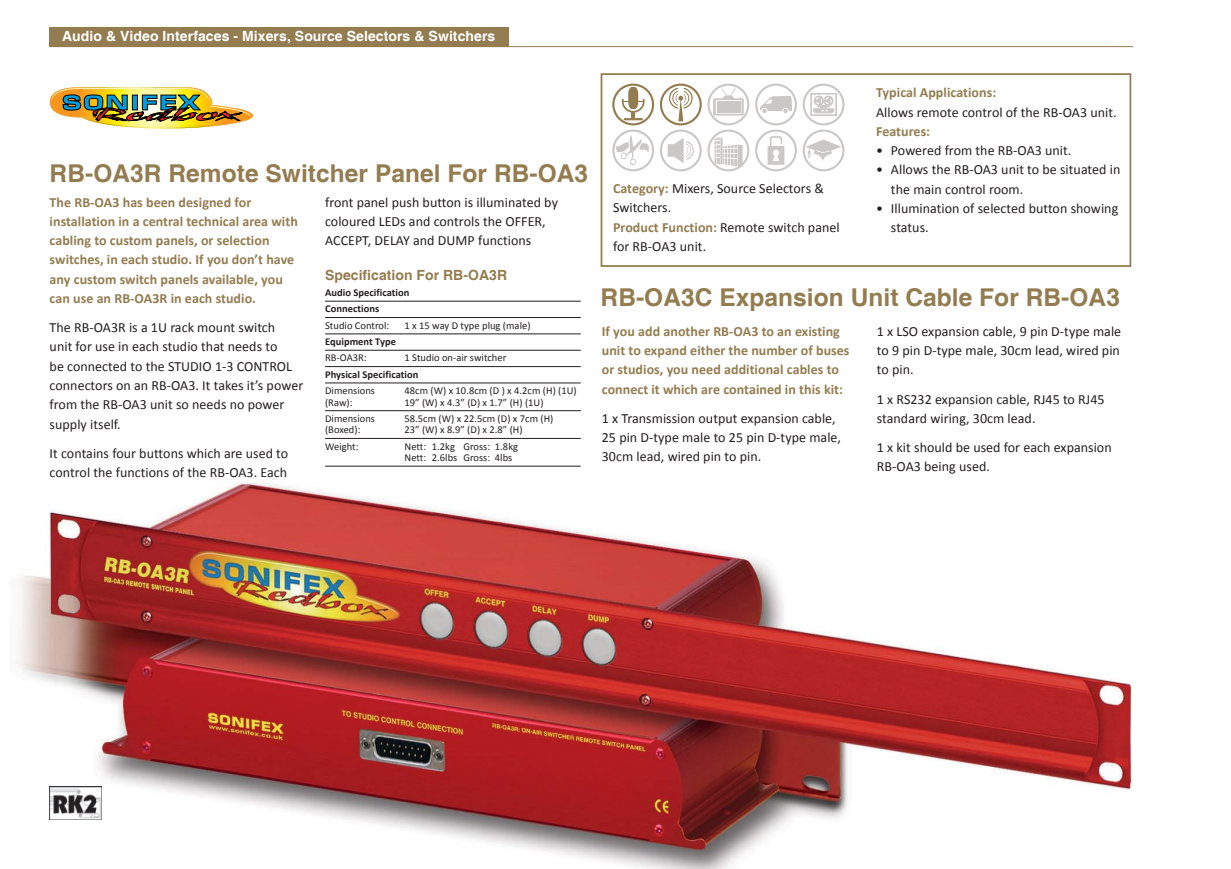
<style>
.page{position:relative;width:1231px;height:869px;background:#fff}
.page>*{position:absolute;margin:0;border:0;box-sizing:border-box;transform-origin:0 0}
.t1{font:700 24.5px "Helvetica";color:#937c50}
.t2{font:14px/19.2px "Calibri";letter-spacing:.005em;color:#231f20}
.t3{font:700 14px/19.2px "Calibri";letter-spacing:.005em;color:#937c50}
.t4{font:700 14px "Helvetica";letter-spacing:.005em;color:#fff}
.t5{font:700 14px "Helvetica";color:#937c50}
.t6{font:10.5px/11.4px "Calibri";color:#231f20}
.t7{font:700 10.5px/16.3px "Calibri";color:#231f20}
.s1{font-weight:700;color:#937c50}
</style>
<div class="page">
<div style="left:50px;top:28px;width:459px;height:19px;background:#937c50"></div>
<hr style="left:50px;top:46px;width:1082px;height:1px;background:#937c50">
<img style="left:17px;top:482px;width:1116px;height:386px">
<img style="left:50px;top:786px;width:51px;height:33px">
<hr style="left:325px;top:301px;width:255px;height:1px;background:#231f20">
<hr style="left:325px;top:317px;width:255px;height:1px;background:#231f20">
<hr style="left:325px;top:333px;width:255px;height:1px;background:#231f20">
<hr style="left:325px;top:350px;width:255px;height:1px;background:#231f20">
<hr style="left:325px;top:366px;width:255px;height:1px;background:#231f20">
<hr style="left:325px;top:382px;width:255px;height:1px;background:#231f20">
<hr style="left:325px;top:410px;width:255px;height:1px;background:#231f20">
<hr style="left:325px;top:438px;width:255px;height:1px;background:#231f20">
<hr style="left:325px;top:465px;width:255px;height:1px;background:#231f20">
<img style="left:50px;top:87px;width:203px;height:42px">
<div style="left:600px;top:73px;width:531px;height:194px;border:2px solid #937c50"></div>
<div style="left:612px;top:84px;width:42px;height:41px;border:2px solid #937c50;border-radius:50%"></div>
<svg style="left:621px;top:87px;width:23px;height:33px"></svg>
<div style="left:660px;top:84px;width:41px;height:41px;border:2px solid #937c50;border-radius:50%"></div>
<svg style="left:669px;top:88px;width:23px;height:33px"></svg>
<div style="left:707px;top:84px;width:42px;height:41px;border:2px solid #cac8c7;border-radius:50%"></div>
<svg style="left:713px;top:88px;width:30px;height:27px"></svg>
<div style="left:717px;top:101px;width:23px;height:11px;background:#cac8c7"></div>
<svg style="left:760px;top:96px;width:32px;height:17px"></svg>
<div style="left:755px;top:84px;width:41px;height:41px;border:2px solid #cac8c7;border-radius:50%"></div>
<div style="left:802px;top:84px;width:42px;height:41px;border:2px solid #cac8c7;border-radius:50%"></div>
<svg style="left:813px;top:96px;width:20px;height:17px"></svg>
<div style="left:810px;top:93px;width:26px;height:23px;border:2px solid #cac8c7"></div>
<div style="left:612px;top:129px;width:42px;height:42px;border:2px solid #cac8c7;border-radius:50%"></div>
<svg style="left:615px;top:135px;width:35px;height:30px"></svg>
<div style="left:660px;top:129px;width:41px;height:42px;border:2px solid #cac8c7;border-radius:50%"></div>
<svg style="left:667px;top:138px;width:27px;height:25px"></svg>
<div style="left:707px;top:129px;width:42px;height:42px;border:2px solid #cac8c7;border-radius:50%"></div>
<svg style="left:713px;top:137px;width:29px;height:29px"></svg>
<hr style="left:720px;top:137px;width:2px;height:27px;background:#cac8c7">
<div style="left:755px;top:129px;width:41px;height:42px;border:2px solid #cac8c7;border-radius:50%"></div>
<svg style="left:767px;top:136px;width:17px;height:29px"></svg>
<div style="left:802px;top:129px;width:42px;height:42px;border:2px solid #cac8c7;border-radius:50%"></div>
<svg style="left:805px;top:139px;width:36px;height:22px"></svg>
<p class="t4" style="left:62px;top:28px;width:435px">Audio &amp; Video Interfaces - Mixers, Source Selectors &amp; Switchers</p>
<h1 class="t1" style="left:50px;top:159px;width:540px">RB-OA3R Remote Switcher Panel For RB-OA3</h1>
<p class="t3" style="left:50px;top:193px;width:250px">The RB-OA3 has been designed for installation in a central technical area with cabling to custom panels, or selection switches, in each studio. If you don’t have any custom switch panels available, you can use an RB-OA3R in each studio.</p>
<p class="t2" style="left:50px;top:319px;width:255px">The RB-OA3R is a 1U rack mount switch<br>unit for use in each studio that needs to<br>be connected to the STUDIO 1-3 CONTROL connectors on an RB-OA3. It takes it’s power from the RB-OA3 unit so needs no power supply itself.</p>
<p class="t2" style="left:50px;top:444px;width:240px">It contains four buttons which are used to control the functions of the RB-OA3. Each</p>
<p class="t2" style="left:325px;top:193px;width:234px">front panel push button is illuminated by coloured LEDs and controls the OFFER,<br>ACCEPT, DELAY and DUMP functions</p>
<p class="t5" style="left:325px;top:266px;width:183px">Specification For RB-OA3R</p>
<p class="t7" style="left:325px;top:285px;width:86px">Audio Specification<br>Connections</p>
<p class="t6" style="left:325px;top:320px;width:66px">Studio Control:</p>
<p class="t6" style="left:404px;top:320px;width:127px">1 x 15 way D type plug (male)</p>
<p class="t7" style="left:325px;top:334px;width:72px">Equipment Type</p>
<p class="t6" style="left:325px;top:353px;width:43px">RB-OA3R:</p>
<p class="t6" style="left:404px;top:353px;width:103px">1 Studio on-air switcher</p>
<p class="t7" style="left:325px;top:367px;width:95px">Physical Specification</p>
<p class="t6" style="left:325px;top:385px;width:51px">Dimensions</p>
<p class="t6" style="left:404px;top:385px;width:174px">48cm (W) x 10.8cm (D ) x 4.2cm (H) (1U)</p>
<p class="t6" style="left:325px;top:397px;width:29px">(Raw):</p>
<p class="t6" style="left:404px;top:397px;width:140px">19” (W) x 4.3” (D) x 1.7” (H) (1U)</p>
<p class="t6" style="left:325px;top:413px;width:51px">Dimensions</p>
<p class="t6" style="left:404px;top:413px;width:150px">58.5cm (W) x 22.5cm (D) x 7cm (H)</p>
<p class="t6" style="left:325px;top:424px;width:37px">(Boxed):</p>
<p class="t6" style="left:404px;top:424px;width:120px">23” (W) x 8.9” (D) x 2.8” (H)</p>
<p class="t6" style="left:325px;top:441px;width:35px">Weight:</p>
<p class="t6" style="left:404px;top:441px;width:115px">Nett: 1.2kg Gross: 1.8kg<br>Nett: 2.6lbs Gross: 4lbs</p>
<p class="t2" style="left:613px;top:180px;width:228px"><span class="s1">Category:</span> Mixers, Source Selectors &amp;<br>Switchers.<br><span class="s1">Product Function:</span> Remote switch panel for RB-OA3 unit.</p>
<p class="t3" style="left:876px;top:84px;width:122px">Typical Applications:</p>
<p class="t2" style="left:876px;top:103px;width:242px">Allows remote control of the RB-OA3 unit.</p>
<p class="t3" style="left:876px;top:123px;width:56px">Features:</p>
<p class="t2" style="left:876px;top:142px;width:197px">• Powered from the RB-OA3 unit.</p>
<p class="t2" style="left:890px;top:161px;width:231px;text-indent:-15px">• Allows the RB-OA3 unit to be situated in the main control room.</p>
<p class="t2" style="left:890px;top:200px;width:229px;text-indent:-15px">• Illumination of selected button showing status.</p>
<h1 class="t1" style="left:600px;top:283px;width:521px">RB-OA3C Expansion Unit Cable For RB-OA3</h1>
<p class="t3" style="left:601px;top:322px;width:249px">If you add another RB-OA3 to an existing unit to expand either the number of buses or studios, you need additional cables to connect it which are contained in this kit:</p>
<p class="t2" style="left:601px;top:409px;width:241px">1 x Transmission output expansion cable,<br>25 pin D-type male to 25 pin D-type male,<br>30cm lead, wired pin to pin.</p>
<p class="t2" style="left:876px;top:322px;width:246px;text-align:justify">1 x LSO expansion cable, 9 pin D-type male to 9 pin D-type male, 30cm lead, wired pin to pin.</p>
<p class="t2" style="left:876px;top:390px;width:229px">1 x RS232 expansion cable, RJ45 to RJ45 standard wiring, 30cm lead.</p>
<p class="t2" style="left:876px;top:438px;width:236px">1 x kit should be used for each expansion<br>RB-OA3 being used.</p>
</div>
